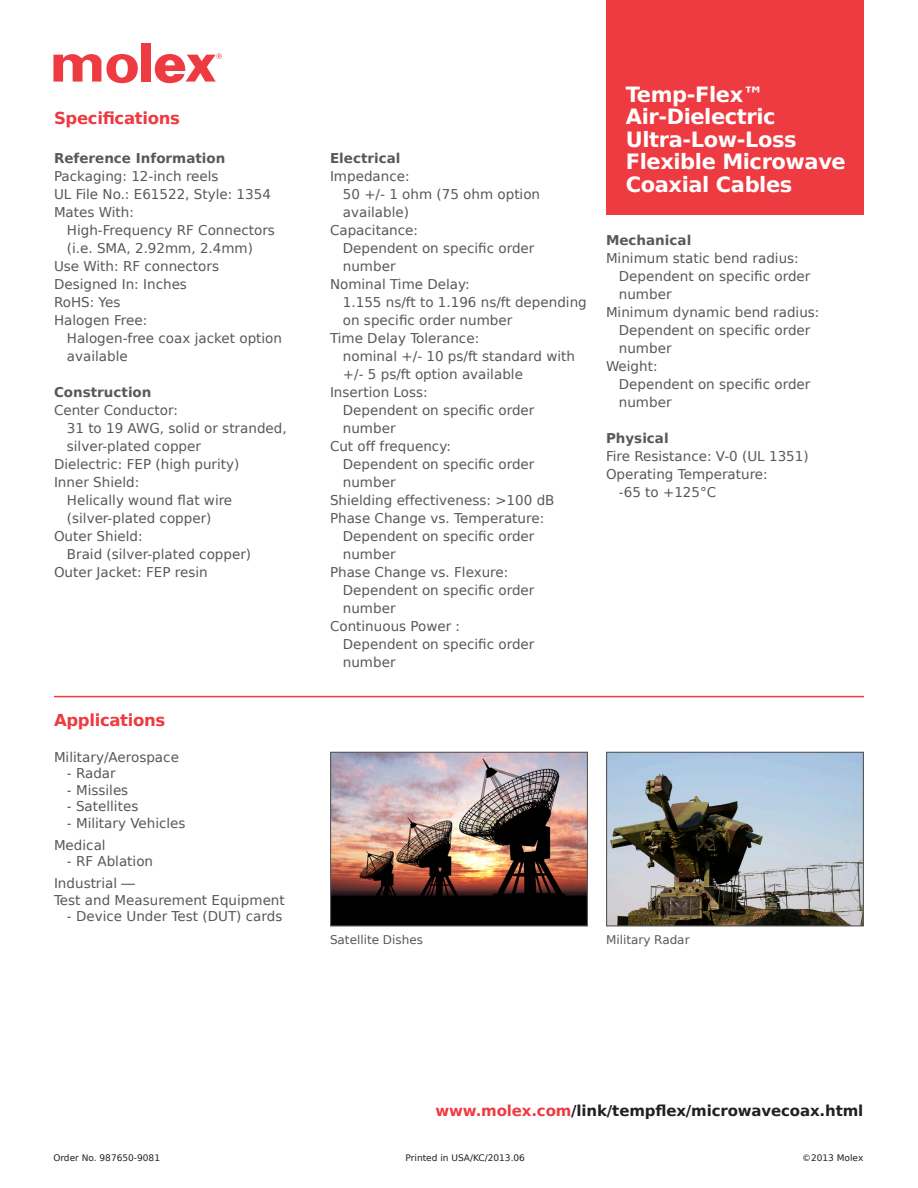
<style>
.page{position:relative;width:918px;height:1188px;background:#fff}
.page>*{position:absolute;margin:0;border:0;box-sizing:border-box;transform-origin:0 0}
.product_name{font:700 21px/22.5px "Bitstream Vera Sans";letter-spacing:-.02em;color:#fff}
.subhead_red{font:700 16.5px "Bitstream Vera Sans";letter-spacing:-.02em;color:#ee3a41}
.t1{font:700 15px "Bitstream Vera Sans";letter-spacing:-.01em;color:#231f20}
.text_specifications{font:13.5px/18px "Bitstream Vera Sans";color:#57585a}
.text_list{font:13.5px "Bitstream Vera Sans";color:#57585a}
.subhead_specificatio{font:700 13.5px "Bitstream Vera Sans";color:#57585a}
.t2{font:12px "Bitstream Vera Sans";color:#57585a}
.boilerplate{font:9px "Bitstream Vera Sans";color:#231f20}
.s1{color:#ee3a41}
</style>
<div class="page">
<div style="left:141px;top:43px;width:10px;height:39px;background:#ee3a41"></div>
<svg style="left:53px;top:54px;width:85px;height:29px"></svg>
<svg style="left:155px;top:53px;width:67px;height:30px"></svg>
<img style="left:332px;top:754px;width:254px;height:170px">
<div style="left:330px;top:752px;width:258px;height:174px;border:1px solid #57585a"></div>
<img style="left:608px;top:754px;width:254px;height:170px">
<div style="left:606px;top:752px;width:258px;height:174px;border:1px solid #57585a"></div>
<div style="left:606px;top:0;width:258px;height:215px;background:#ee3a41"></div>
<hr style="left:54px;top:696px;width:810px;height:1px;background:#ee3a41">
<p class="subhead_red" style="left:54px;top:108px;width:127px">Specifications</p>
<p class="subhead_specificatio" style="left:54px;top:150px;width:173px">Reference Information</p>
<p class="text_specifications" style="left:54px;top:167px;width:166px">Packaging: 12-inch reels</p>
<p class="text_specifications" style="left:54px;top:185px;width:218px">UL File No.: E61522, Style: 1354</p>
<p class="text_specifications" style="left:54px;top:203px;width:82px">Mates With:</p>
<p class="text_specifications" style="left:67px;top:221px;width:210px">High-Frequency RF Connectors (i.e. SMA, 2.92mm, 2.4mm)</p>
<p class="text_specifications" style="left:54px;top:257px;width:167px">Use With: RF connectors</p>
<p class="text_specifications" style="left:54px;top:275px;width:135px">Designed In: Inches</p>
<p class="text_specifications" style="left:54px;top:293px;width:68px">RoHS: Yes</p>
<p class="text_specifications" style="left:54px;top:311px;width:95px">Halogen Free:</p>
<p class="text_specifications" style="left:67px;top:329px;width:217px">Halogen-free coax jacket option available</p>
<p class="subhead_specificatio" style="left:54px;top:384px;width:99px">Construction</p>
<p class="text_specifications" style="left:54px;top:401px;width:125px">Center Conductor:</p>
<p class="text_specifications" style="left:67px;top:419px;width:221px">31 to 19 AWG, solid or stranded, silver-plated copper</p>
<p class="text_specifications" style="left:54px;top:455px;width:187px">Dielectric: FEP (high purity)</p>
<p class="text_specifications" style="left:54px;top:473px;width:87px">Inner Shield:</p>
<p class="text_specifications" style="left:67px;top:491px;width:167px">Helically wound flat wire</p>
<p class="text_specifications" style="left:67px;top:509px;width:146px">(silver-plated copper)</p>
<p class="text_specifications" style="left:54px;top:527px;width:90px">Outer Shield:</p>
<p class="text_specifications" style="left:67px;top:545px;width:186px">Braid (silver-plated copper)</p>
<p class="text_specifications" style="left:54px;top:563px;width:155px">Outer Jacket: FEP resin</p>
<p class="subhead_red" style="left:54px;top:711px;width:113px">Applications</p>
<p class="text_list" style="left:54px;top:749px;width:126px">Military/Aerospace</p>
<p class="text_list" style="left:67px;top:766px;width:50px">- Radar</p>
<p class="text_list" style="left:67px;top:782px;width:63px">- Missiles</p>
<p class="text_list" style="left:67px;top:799px;width:73px">- Satellites</p>
<p class="text_list" style="left:67px;top:815px;width:120px">- Military Vehicles</p>
<p class="text_list" style="left:54px;top:837px;width:53px">Medical</p>
<p class="text_list" style="left:67px;top:854px;width:88px">- RF Ablation</p>
<p class="text_list" style="left:54px;top:876px;width:83px">Industrial —</p>
<p class="text_list" style="left:54px;top:892px;width:232px">Test and Measurement Equipment</p>
<p class="text_list" style="left:67px;top:909px;width:217px">- Device Under Test (DUT) cards</p>
<p class="subhead_specificatio" style="left:330px;top:150px;width:72px">Electrical</p>
<p class="text_specifications" style="left:330px;top:167px;width:81px">Impedance:</p>
<p class="text_specifications" style="left:343px;top:185px;width:199px">50 +/- 1 ohm (75 ohm option available)</p>
<p class="text_specifications" style="left:330px;top:221px;width:90px">Capacitance:</p>
<p class="text_specifications" style="left:343px;top:239px;width:193px">Dependent on specific order number</p>
<p class="text_specifications" style="left:330px;top:275px;width:141px">Nominal Time Delay:</p>
<p class="text_specifications" style="left:343px;top:293px;width:245px">1.155 ns/ft to 1.196 ns/ft depending on specific order number</p>
<p class="text_specifications" style="left:330px;top:329px;width:151px">Time Delay Tolerance:</p>
<p class="text_specifications" style="left:343px;top:347px;width:234px">nominal +/- 10 ps/ft standard with +/- 5 ps/ft option available</p>
<p class="text_specifications" style="left:330px;top:383px;width:99px">Insertion Loss:</p>
<p class="text_specifications" style="left:343px;top:401px;width:193px">Dependent on specific order number</p>
<p class="text_specifications" style="left:330px;top:437px;width:122px">Cut off frequency:</p>
<p class="text_specifications" style="left:343px;top:455px;width:193px">Dependent on specific order number</p>
<p class="text_specifications" style="left:330px;top:491px;width:226px">Shielding effectiveness: &gt;100 dB</p>
<p class="text_specifications" style="left:330px;top:509px;width:216px">Phase Change vs. Temperature:</p>
<p class="text_specifications" style="left:343px;top:527px;width:193px">Dependent on specific order number</p>
<p class="text_specifications" style="left:330px;top:563px;width:180px">Phase Change vs. Flexure:</p>
<p class="text_specifications" style="left:343px;top:581px;width:193px">Dependent on specific order number</p>
<p class="text_specifications" style="left:330px;top:617px;width:132px">Continuous Power :</p>
<p class="text_specifications" style="left:343px;top:635px;width:193px">Dependent on specific order number</p>
<p class="product_name" style="left:626px;top:83px;width:139px">Temp-Flex™</p>
<p class="product_name" style="left:626px;top:106px;width:151px">Air-Dielectric</p>
<p class="product_name" style="left:626px;top:128px;width:172px">Ultra-Low-Loss</p>
<p class="product_name" style="left:626px;top:151px;width:222px">Flexible Microwave<br>Coaxial Cables</p>
<p class="subhead_specificatio" style="left:606px;top:232px;width:87px">Mechanical</p>
<p class="text_specifications" style="left:606px;top:249px;width:194px">Minimum static bend radius:</p>
<p class="text_specifications" style="left:619px;top:267px;width:193px">Dependent on specific order number</p>
<p class="text_specifications" style="left:606px;top:303px;width:215px">Minimum dynamic bend radius:</p>
<p class="text_specifications" style="left:619px;top:321px;width:193px">Dependent on specific order number</p>
<p class="text_specifications" style="left:606px;top:357px;width:53px">Weight:</p>
<p class="text_specifications" style="left:619px;top:375px;width:193px">Dependent on specific order number</p>
<p class="subhead_specificatio" style="left:606px;top:430px;width:64px">Physical</p>
<p class="text_specifications" style="left:606px;top:447px;width:204px">Fire Resistance: V-0 (UL 1351)</p>
<p class="text_specifications" style="left:606px;top:465px;width:163px">Operating Temperature:</p>
<p class="text_specifications" style="left:619px;top:483px;width:99px">-65 to +125°C</p>
<p class="t2" style="left:330px;top:933px;width:95px">Satellite Dishes</p>
<p class="t2" style="left:606px;top:933px;width:85px">Military Radar</p>
<p class="t1" style="left:436px;top:1102px;width:429px"><span class="s1">www.molex.com</span>/link/tempflex/microwavecoax.html</p>
<p class="boilerplate" style="left:53px;top:1152px;width:108px">Order No. 987650-9081</p>
<p class="boilerplate" style="left:406px;top:1152px;width:121px">Printed in USA/KC/2013.06</p>
<p class="boilerplate" style="left:802px;top:1152px;width:63px">©2013 Molex</p>
</div>
